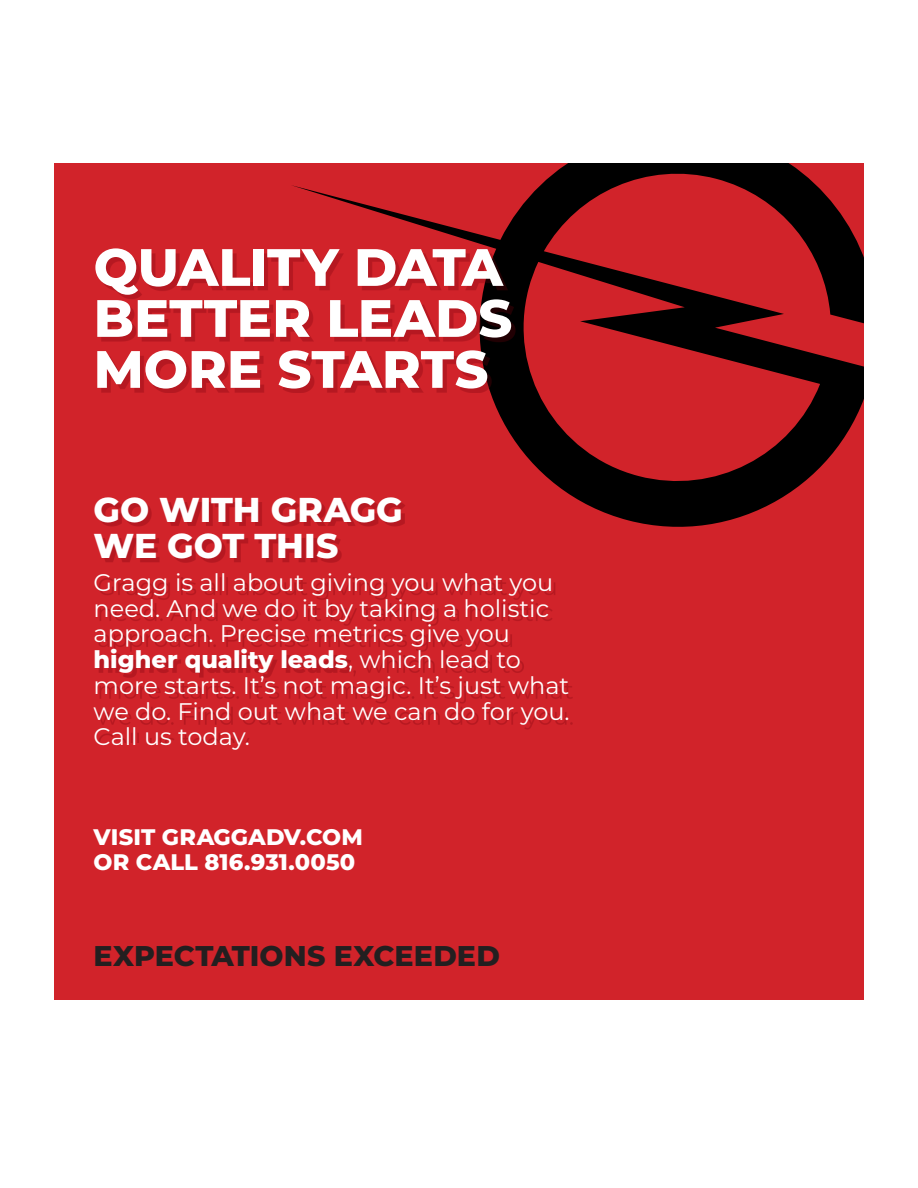
<style>
.page{position:relative;width:918px;height:1188px;background:#fff}
.page>*{position:absolute;margin:0;border:0;box-sizing:border-box;transform-origin:0 0}
.t1{font:800 52.5px/51px "Montserrat";color:#fff}
.t2{font:800 34.5px/36.2px "Montserrat";letter-spacing:-.005em;color:#fff}
.t3{font:800 28.5px "Montserrat";letter-spacing:.005em;color:#231f20}
.t4{font:24px/25.8px "Montserrat";color:#fff}
.t5{font:800 22.5px/25.8px "Montserrat";letter-spacing:.005em;color:#fff}
.s1{font-weight:800}
</style>
<div class="page">
<div style="left:54px;top:164px;width:810px;height:836px;background:#d1232a"></div>
<svg style="left:292px;top:164px;width:572px;height:363px"></svg>
<div style="left:100px;top:253px;width:415px;height:140px;background:#75000b;opacity:.29"></div>
<div style="left:98px;top:502px;width:475px;height:241px;background:#75000b;opacity:.29"></div>
<p class="t1" style="left:94px;top:239px;width:420px">QUALITY DATA<br>BETTER LEADS<br>MORE STARTS</p>
<p class="t2" style="left:94px;top:490px;width:311px">GO WITH GRAGG<br>WE GOT THIS</p>
<p class="t4" style="left:94px;top:569px;width:478px">Gragg is all about giving you what you need. And we do it by taking a holistic approach. Precise metrics give you <span class="s1">higher quality leads</span>, which lead to more starts. It’s not magic. It’s just what we do. Find out what we can do for you.<br>Call us today.</p>
<p class="t5" style="left:94px;top:822px;width:271px">VISIT GRAGGADV.COM<br>OR CALL 816.931.0050</p>
<p class="t3" style="left:94px;top:935px;width:408px">EXPECTATIONS EXCEEDED</p>
</div>
